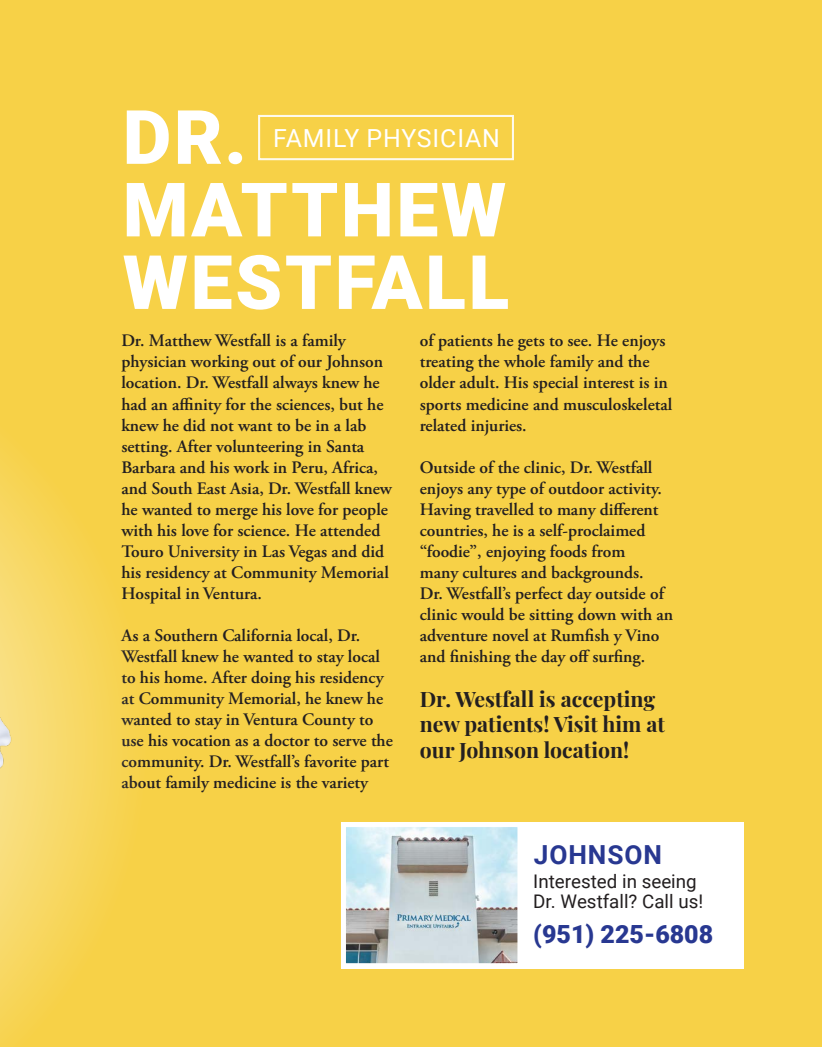
<style>
.page{position:relative;width:822px;height:1047px;background:#fff}
.page>*{position:absolute;margin:0;border:0;box-sizing:border-box;transform-origin:0 0}
.t1{font:900 75px "Roboto";letter-spacing:.035em;color:#fff}
.t2{font:700 26.25px "Roboto";letter-spacing:.035em;color:#283891}
.t3{font:900 25px "Roboto";color:#283891}
.t4{font:24.88px "Roboto";letter-spacing:.035em;color:#fff}
.t5{font:700 21.25px/25.5px "Playfair Display";color:#231f20}
.t6{font:18.75px "Roboto";color:#231f20}
.t7{font:600 17.5px/21px "Adobe Garamond Pro";color:#231f20}
</style>
<div class="page">
<div style="left:0;top:0;width:821px;height:1046px;background:#f7d147"></div>
<div style="left:341px;top:821px;width:401px;height:147px;background:#fff"></div>
<img style="left:347px;top:827px;width:169px;height:135px">
<div style="left:341px;top:821px;width:181px;height:147px;border:5px solid #fff"></div>
<div style="left:258px;top:115px;width:256px;height:45px;border:2px solid #fff"></div>
<svg style="left:34px;top:494px;width:89px;height:504px"></svg>
<img style="left:0;top:457px;width:34px;height:578px">
<p class="t1" style="left:123px;top:85px;width:126px">DR.</p>
<p class="t1" style="left:123px;top:157px;width:385px">MATTHEW</p>
<p class="t1" style="left:123px;top:230px;width:388px">WESTFALL</p>
<p class="t7" style="left:419px;top:330px;width:254px">of patients he gets to see. He enjoys treating the whole family and the older adult. His special interest is in sports medicine and musculoskeletal related injuries.</p>
<p class="t7" style="left:419px;top:456px;width:255px">Outside of the clinic, Dr. Westfall enjoys any type of outdoor activity.<br>Having travelled to many different countries, he is a self-proclaimed “foodie”, enjoying foods from<br>many cultures and backgrounds.<br>Dr. Westfall’s perfect day outside of clinic would be sitting down with an adventure novel at Rumfish y Vino and finishing the day off surfing.</p>
<p class="t5" style="left:419px;top:684px;width:246px">Dr. Westfall is accepting new patients! Visit him at our Johnson location!</p>
<p class="t4" style="left:273px;top:121px;width:228px">FAMILY PHYSICIAN</p>
<p class="t7" style="left:121px;top:330px;width:272px">Dr. Matthew Westfall is a family physician working out of our Johnson location. Dr. Westfall always knew he had an affinity for the sciences, but he knew he did not want to be in a lab setting. After volunteering in Santa Barbara and his work in Peru, Africa, and South East Asia, Dr. Westfall knew he wanted to merge his love for people with his love for science. He attended Touro University in Las Vegas and did his residency at Community Memorial Hospital in Ventura.</p>
<p class="t7" style="left:121px;top:624px;width:273px">As a Southern California local, Dr.<br>Westfall knew he wanted to stay local to his home. After doing his residency at Community Memorial, he knew he wanted to stay in Ventura County to use his vocation as a doctor to serve the community. Dr. Westfall’s favorite part about family medicine is the variety</p>
<p class="t2" style="left:533px;top:836px;width:130px">JOHNSON</p>
<p class="t6" style="left:533px;top:868px;width:165px">Interested in seeing</p>
<p class="t6" style="left:533px;top:888px;width:171px">Dr. Westfall? Call us!</p>
<p class="t3" style="left:533px;top:916px;width:181px">(951) 225-6808</p>
</div>
